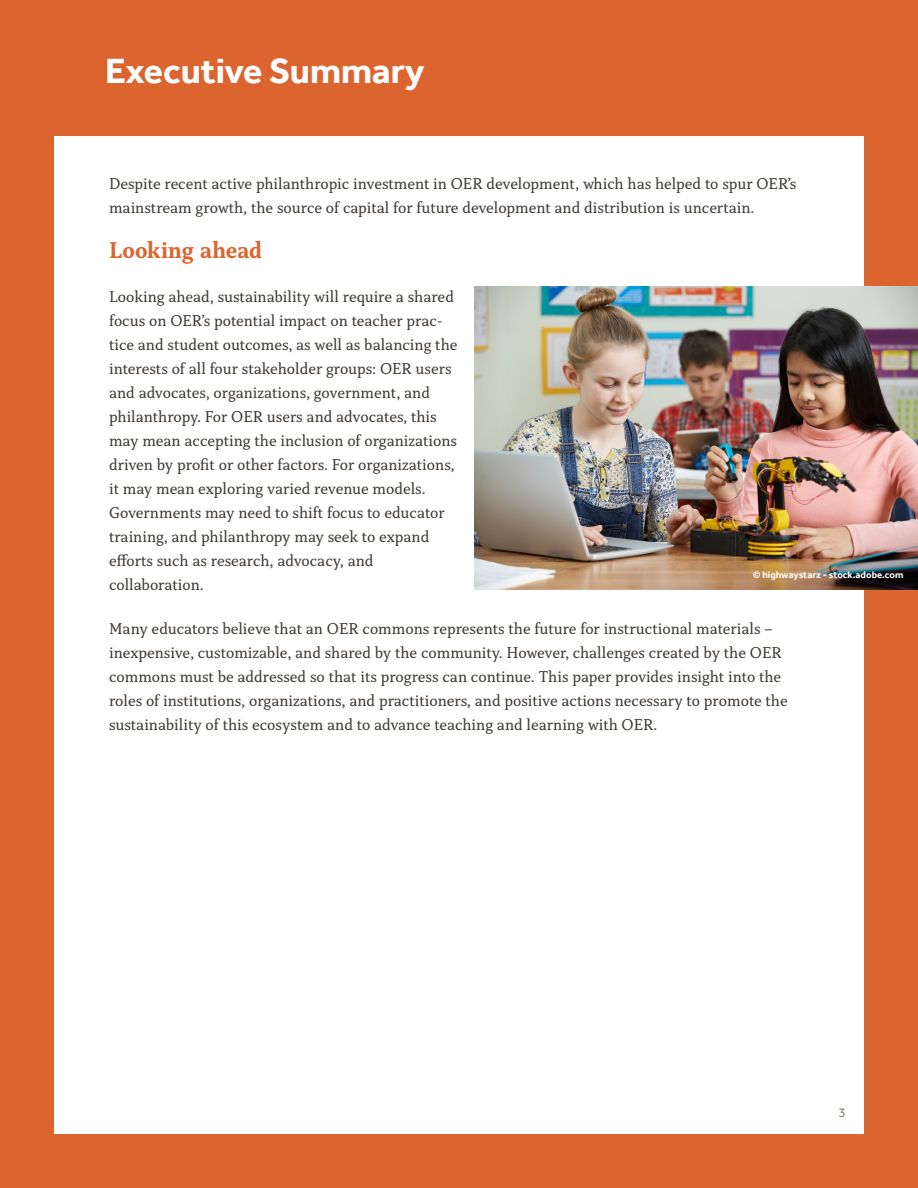
<style>
.page{position:relative;width:918px;height:1188px;background:#fff}
.page>*{position:absolute;margin:0;border:0;box-sizing:border-box;transform-origin:0 0}
.t1{font:700 36px "Effra";color:#fff}
.t2{font:700 24px "Capitolina";letter-spacing:-.005em;color:#db642f}
.t3{font:16.5px/24px "Capitolina";color:#3f3934}
.t4{font:13.5px "Effra";color:#8b8177}
.t5{font:700 9.75px "Effra";color:#fff}
</style>
<div class="page">
<div style="left:0;top:0;width:918px;height:274px;background:#db642f"></div>
<div style="left:0;top:274px;width:918px;height:914px;background:#db642f"></div>
<div style="left:54px;top:137px;width:810px;height:997px;background:#fff"></div>
<img style="left:474px;top:287px;width:444px;height:302px">
<h1 class="t1" style="left:105px;top:49px;width:321px">Executive Summary</h1>
<p class="t3" style="left:109px;top:172px;width:689px">Despite recent active philanthropic investment in OER development, which has helped to spur OER’s mainstream growth, the source of capital for future development and distribution is uncertain.</p>
<h2 class="t2" style="left:109px;top:235px;width:155px">Looking ahead</h2>
<p class="t3" style="left:109px;top:285px;width:350px">Looking ahead, sustainability will require a shared focus on OER’s potential impact on teacher prac&shy;tice and student outcomes, as well as balancing the interests of all four stakeholder groups: OER users and advocates, organizations, government, and philanthropy. For OER users and advocates, this may mean accepting the inclusion of organizations driven by profit or other factors. For organizations, it may mean exploring varied revenue models.<br>Governments may need to shift focus to educator training, and philanthropy may seek to expand efforts such as research, advocacy, and collaboration.</p>
<p class="t3" style="left:109px;top:617px;width:680px">Many educators believe that an OER commons represents the future for instructional materials – inexpensive, customizable, and shared by the community. However, challenges created by the OER commons must be addressed so that its progress can continue. This paper provides insight into the roles of institutions, organizations, and practitioners, and positive actions necessary to promote the sustainability of this ecosystem and to advance teaching and learning with OER.</p>
<p class="t5" style="left:753px;top:569px;width:152px">© highwaystarz - stock.adobe.com</p>
<p class="t4" style="left:839px;top:1105px;width:9px">3</p>
</div>
